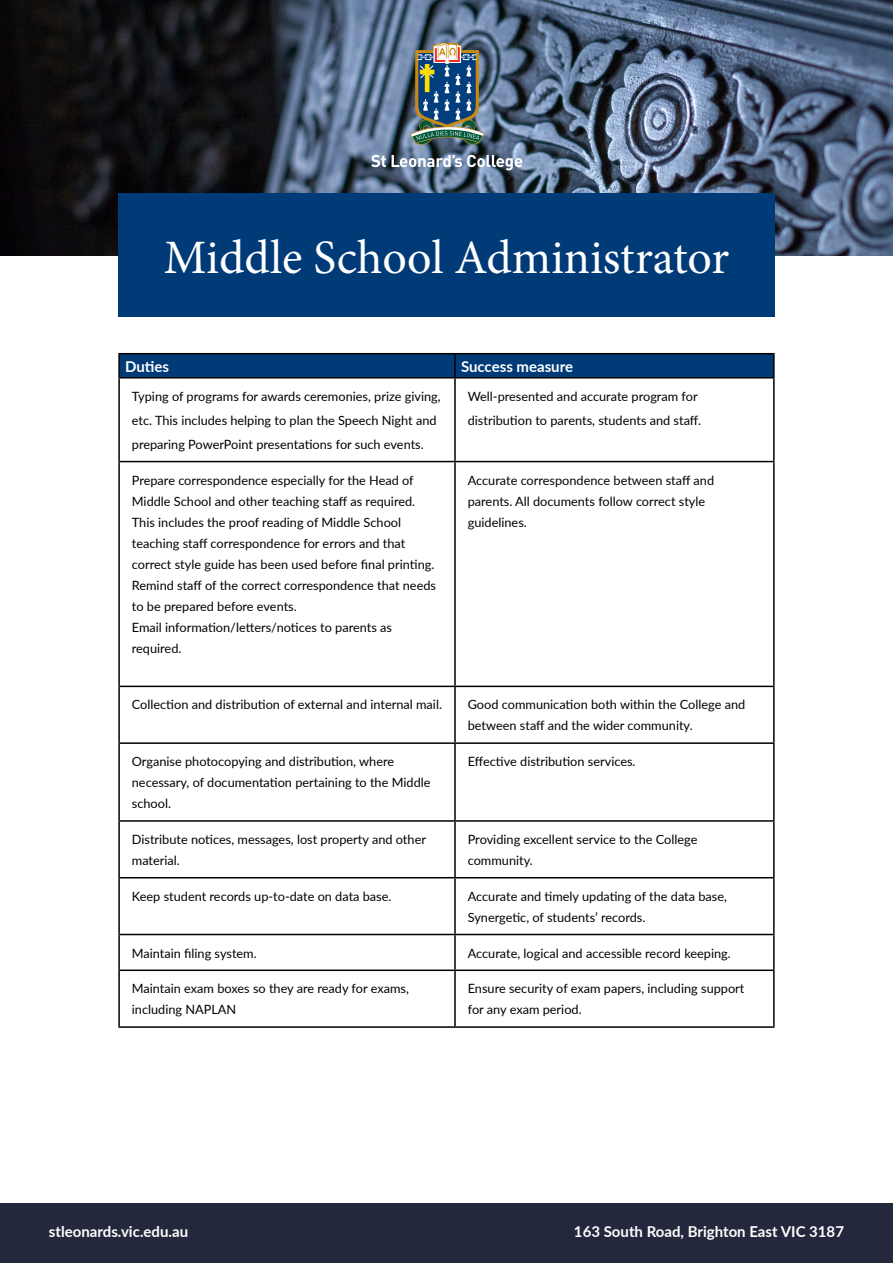
<style>
.page{position:relative;width:893px;height:1263px;background:#fff}
.page>*{position:absolute;margin:0;border:0;box-sizing:border-box;transform-origin:0 0}
.Heading{font:48px "Minion Pro";color:#fff}
.Body{font:700 15px "Lato";color:#fff}
.Body-2{font:12.75px/21px "Lato";color:#000}
</style>
<div class="page">
<svg style="left:0;top:0;width:893px;height:255px"></svg>
<svg style="left:371px;top:155px;width:15px;height:12px"></svg>
<svg style="left:392px;top:155px;width:130px;height:15px"></svg>
<img style="left:410px;top:43px;width:74px;height:104px">
<div style="left:0;top:1203px;width:893px;height:60px;background:#24283c"></div>
<div style="left:118px;top:193px;width:657px;height:124px;background:#003b78"></div>
<div style="left:120px;top:354px;width:653px;height:23px;background:#003b78"></div>
<hr style="left:454px;top:354px;width:2px;height:23px;background:#000">
<hr style="left:118px;top:378px;width:2px;height:83px;background:#000">
<hr style="left:454px;top:378px;width:2px;height:83px;background:#000">
<hr style="left:773px;top:378px;width:2px;height:83px;background:#000">
<hr style="left:118px;top:461px;width:337px;height:1px;background:#000">
<hr style="left:118px;top:462px;width:2px;height:224px;background:#000">
<hr style="left:455px;top:461px;width:320px;height:1px;background:#000">
<hr style="left:454px;top:462px;width:2px;height:224px;background:#000">
<hr style="left:773px;top:462px;width:2px;height:224px;background:#000">
<hr style="left:118px;top:686px;width:337px;height:1px;background:#000">
<hr style="left:118px;top:687px;width:2px;height:55px;background:#000">
<hr style="left:455px;top:686px;width:320px;height:1px;background:#000">
<hr style="left:454px;top:687px;width:2px;height:55px;background:#000">
<hr style="left:773px;top:687px;width:2px;height:55px;background:#000">
<hr style="left:118px;top:742px;width:337px;height:2px;background:#000">
<hr style="left:118px;top:744px;width:2px;height:76px;background:#000">
<hr style="left:455px;top:742px;width:320px;height:2px;background:#000">
<hr style="left:454px;top:744px;width:2px;height:76px;background:#000">
<hr style="left:773px;top:744px;width:2px;height:76px;background:#000">
<hr style="left:118px;top:820px;width:337px;height:2px;background:#000">
<hr style="left:118px;top:822px;width:2px;height:55px;background:#000">
<hr style="left:455px;top:820px;width:320px;height:2px;background:#000">
<hr style="left:454px;top:822px;width:2px;height:55px;background:#000">
<hr style="left:773px;top:822px;width:2px;height:55px;background:#000">
<hr style="left:118px;top:877px;width:337px;height:1px;background:#000">
<hr style="left:118px;top:878px;width:2px;height:56px;background:#000">
<hr style="left:455px;top:877px;width:320px;height:1px;background:#000">
<hr style="left:454px;top:878px;width:2px;height:56px;background:#000">
<hr style="left:773px;top:878px;width:2px;height:56px;background:#000">
<hr style="left:118px;top:934px;width:337px;height:1px;background:#000">
<hr style="left:118px;top:935px;width:2px;height:34px;background:#000">
<hr style="left:455px;top:934px;width:320px;height:1px;background:#000">
<hr style="left:454px;top:935px;width:2px;height:34px;background:#000">
<hr style="left:773px;top:935px;width:2px;height:34px;background:#000">
<hr style="left:118px;top:969px;width:337px;height:2px;background:#000">
<hr style="left:118px;top:971px;width:2px;height:55px;background:#000">
<hr style="left:455px;top:969px;width:320px;height:2px;background:#000">
<hr style="left:454px;top:971px;width:2px;height:55px;background:#000">
<hr style="left:773px;top:971px;width:2px;height:55px;background:#000">
<hr style="left:118px;top:1026px;width:337px;height:2px;background:#000">
<hr style="left:455px;top:1026px;width:320px;height:2px;background:#000">
<hr style="left:118px;top:353px;width:337px;height:1px;background:#000">
<hr style="left:118px;top:354px;width:2px;height:23px;background:#000">
<hr style="left:455px;top:353px;width:320px;height:1px;background:#000">
<hr style="left:773px;top:354px;width:2px;height:23px;background:#000">
<hr style="left:118px;top:377px;width:337px;height:1px;background:#000">
<hr style="left:455px;top:377px;width:320px;height:1px;background:#000">
<p class="Heading" style="left:164px;top:225px;width:567px">Middle School Administrator</p>
<p class="Body" style="left:125px;top:355px;width:45px">Duties</p>
<p class="Body" style="left:461px;top:355px;width:114px">Success measure</p>
<p class="Body-2" style="left:132px;top:384px;width:310px;line-height:24px">Typing of programs for awards ceremonies, prize giving, etc. This includes helping to plan the Speech Night and preparing PowerPoint presentations for such events.</p>
<p class="Body-2" style="left:468px;top:384px;width:235px;line-height:24px">Well-presented and accurate program for distribution to parents, students and staff.</p>
<p class="Body-2" style="left:132px;top:469px;width:285px">Prepare correspondence especially for the Head of<br>Middle School and other teaching staff as required.</p>
<p class="Body-2" style="left:132px;top:511px;width:304px">This includes the proof reading of Middle School teaching staff correspondence for errors and that correct style guide has been used before final printing.</p>
<p class="Body-2" style="left:132px;top:574px;width:306px">Remind staff of the correct correspondence that needs to be prepared before events.</p>
<p class="Body-2" style="left:132px;top:616px;width:262px">Email information/letters/notices to parents as required.</p>
<p class="Body-2" style="left:468px;top:469px;width:248px">Accurate correspondence between staff and parents. All documents follow correct style guidelines.</p>
<p class="Body-2" style="left:132px;top:694px;width:312px">Collection and distribution of external and internal mail.</p>
<p class="Body-2" style="left:468px;top:694px;width:279px">Good communication both within the College and between staff and the wider community.</p>
<p class="Body-2" style="left:132px;top:750px;width:300px">Organise photocopying and distribution, where necessary, of documentation pertaining to the Middle school.</p>
<p class="Body-2" style="left:468px;top:750px;width:169px">Effective distribution services.</p>
<p class="Body-2" style="left:132px;top:828px;width:296px">Distribute notices, messages, lost property and other material.</p>
<p class="Body-2" style="left:468px;top:828px;width:231px">Providing excellent service to the College community.</p>
<p class="Body-2" style="left:132px;top:885px;width:261px">Keep student records up-to-date on data base.</p>
<p class="Body-2" style="left:468px;top:885px;width:261px">Accurate and timely updating of the data base,<br>Synergetic, of students’ records.</p>
<p class="Body-2" style="left:132px;top:942px;width:126px">Maintain filing system.</p>
<p class="Body-2" style="left:468px;top:942px;width:265px">Accurate, logical and accessible record keeping.</p>
<p class="Body-2" style="left:132px;top:978px;width:279px">Maintain exam boxes so they are ready for exams, including NAPLAN</p>
<p class="Body-2" style="left:468px;top:978px;width:278px">Ensure security of exam papers, including support for any exam period.</p>
<p class="Body" style="left:49px;top:1220px;width:141px">stleonards.vic.edu.au</p>
<p class="Body" style="left:574px;top:1220px;width:272px">163 South Road, Brighton East VIC 3187</p>
</div>
